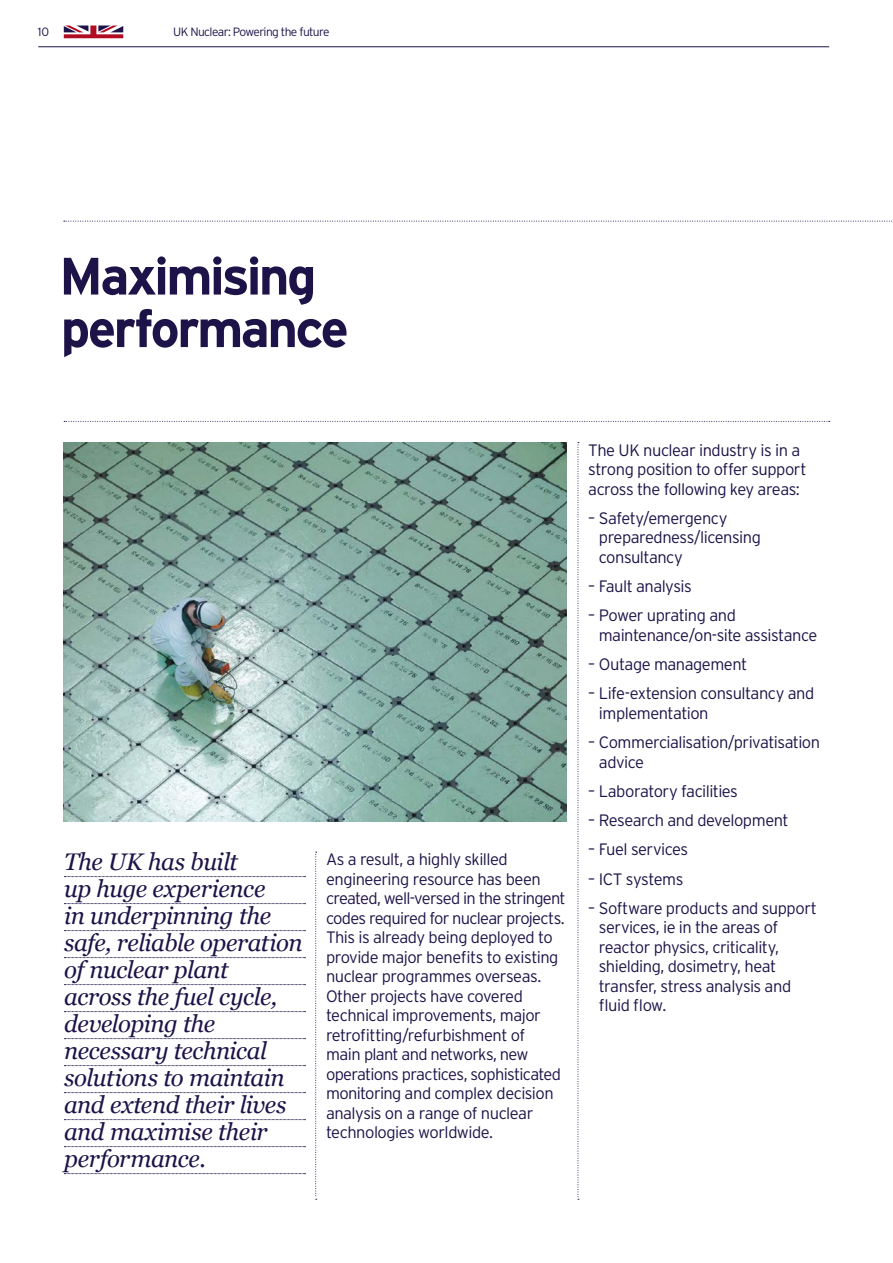
<style>
.page{position:relative;width:893px;height:1263px;background:#fff}
.page>*{position:absolute;margin:0;border:0;box-sizing:border-box;transform-origin:0 0}
.Page_Heading_35_37pt{font:700 52.5px "Interstate";letter-spacing:-.05em;color:#1e1348}
.Standfirst_16_18pt_l{font:italic 24px "Georgia";letter-spacing:-.02em;color:#1e1348}
.Body_Text_11_13pt{font:300 16.5px/19.5px "Interstate";letter-spacing:-.035em;color:#1e1348}
.t1{font:300 12px "Interstate";letter-spacing:-.05em;color:#1e1348}
</style>
<div class="page">
<svg style="left:64px;top:876px;width:241px;height:1px"></svg>
<svg style="left:64px;top:903px;width:241px;height:1px"></svg>
<svg style="left:64px;top:930px;width:241px;height:1px"></svg>
<svg style="left:64px;top:957px;width:241px;height:1px"></svg>
<svg style="left:64px;top:984px;width:241px;height:1px"></svg>
<svg style="left:64px;top:1011px;width:241px;height:1px"></svg>
<svg style="left:64px;top:1038px;width:241px;height:1px"></svg>
<svg style="left:64px;top:1065px;width:241px;height:1px"></svg>
<svg style="left:64px;top:1092px;width:241px;height:1px"></svg>
<svg style="left:64px;top:1119px;width:241px;height:1px"></svg>
<svg style="left:64px;top:1146px;width:241px;height:1px"></svg>
<svg style="left:64px;top:1173px;width:241px;height:1px"></svg>
<img style="left:63px;top:442px;width:504px;height:379px">
<svg style="left:578px;top:442px;width:1px;height:758px"></svg>
<svg style="left:315px;top:852px;width:2px;height:348px"></svg>
<svg style="left:64px;top:221px;width:829px;height:1px"></svg>
<svg style="left:64px;top:421px;width:766px;height:1px"></svg>
<svg style="left:64px;top:26px;width:59px;height:12px"></svg>
<hr style="left:38px;top:47px;width:791px;height:1px;background:#1e1348">
<p class="t1" style="left:38px;top:26px;width:13px">10</p>
<p class="t1" style="left:173px;top:26px;width:158px">UK Nuclear: Powering the future</p>
<p class="Page_Heading_35_37pt" style="left:59px;top:247px;width:259px">Maximising</p>
<p class="Page_Heading_35_37pt" style="left:61px;top:299px;width:290px">performance</p>
<p class="Standfirst_16_18pt_l" style="left:64px;top:844px;width:175px">The UK has built</p>
<p class="Standfirst_16_18pt_l" style="left:64px;top:871px;width:203px">up huge experience</p>
<p class="Standfirst_16_18pt_l" style="left:64px;top:898px;width:208px">in underpinning the</p>
<p class="Standfirst_16_18pt_l" style="left:64px;top:925px;width:240px">safe, reliable operation</p>
<p class="Standfirst_16_18pt_l" style="left:64px;top:952px;width:166px">of nuclear plant</p>
<p class="Standfirst_16_18pt_l" style="left:64px;top:979px;width:215px">across the fuel cycle,</p>
<p class="Standfirst_16_18pt_l" style="left:64px;top:1006px;width:153px">developing the</p>
<p class="Standfirst_16_18pt_l" style="left:64px;top:1033px;width:204px">necessary technical</p>
<p class="Standfirst_16_18pt_l" style="left:64px;top:1060px;width:222px">solutions to maintain</p>
<p class="Standfirst_16_18pt_l" style="left:64px;top:1087px;width:224px">and extend their lives</p>
<p class="Standfirst_16_18pt_l" style="left:64px;top:1114px;width:205px">and maximise their</p>
<p class="Standfirst_16_18pt_l" style="left:64px;top:1141px;width:143px">performance.</p>
<p class="Body_Text_11_13pt" style="left:326px;top:849px;width:241px">As a result, a highly skilled engineering resource has been created, well-versed in the stringent codes required for nuclear projects.<br>This is already being deployed to provide major benefits to existing nuclear programmes overseas.<br>Other projects have covered technical improvements, major retrofitting/refurbishment of<br>main plant and networks, new operations practices, sophisticated monitoring and complex decision analysis on a range of nuclear technologies worldwide.</p>
<p class="Body_Text_11_13pt" style="left:588px;top:440px;width:220px">The UK nuclear industry is in a strong position to offer support across the following key areas:</p>
<p class="Body_Text_11_13pt" style="left:599px;top:508px;width:164px;text-indent:-11px">– Safety/emergency preparedness/licensing consultancy</p>
<p class="Body_Text_11_13pt" style="left:588px;top:576px;width:105px">– Fault analysis</p>
<p class="Body_Text_11_13pt" style="left:599px;top:606px;width:220px;text-indent:-11px">– Power uprating and maintenance/on-site assistance</p>
<p class="Body_Text_11_13pt" style="left:588px;top:654px;width:160px">– Outage management</p>
<p class="Body_Text_11_13pt" style="left:599px;top:684px;width:217px;text-indent:-11px">– Life-extension consultancy and implementation</p>
<p class="Body_Text_11_13pt" style="left:599px;top:732px;width:223px;text-indent:-11px">– Commercialisation/privatisation advice</p>
<p class="Body_Text_11_13pt" style="left:588px;top:781px;width:151px">– Laboratory facilities</p>
<p class="Body_Text_11_13pt" style="left:588px;top:810px;width:202px">– Research and development</p>
<p class="Body_Text_11_13pt" style="left:588px;top:840px;width:102px">– Fuel services</p>
<p class="Body_Text_11_13pt" style="left:588px;top:869px;width:97px">– ICT systems</p>
<p class="Body_Text_11_13pt" style="left:599px;top:898px;width:220px;text-indent:-11px">– Software products and support services, ie in the areas of reactor physics, criticality, shielding, dosimetry, heat transfer, stress analysis and fluid flow.</p>
</div>
